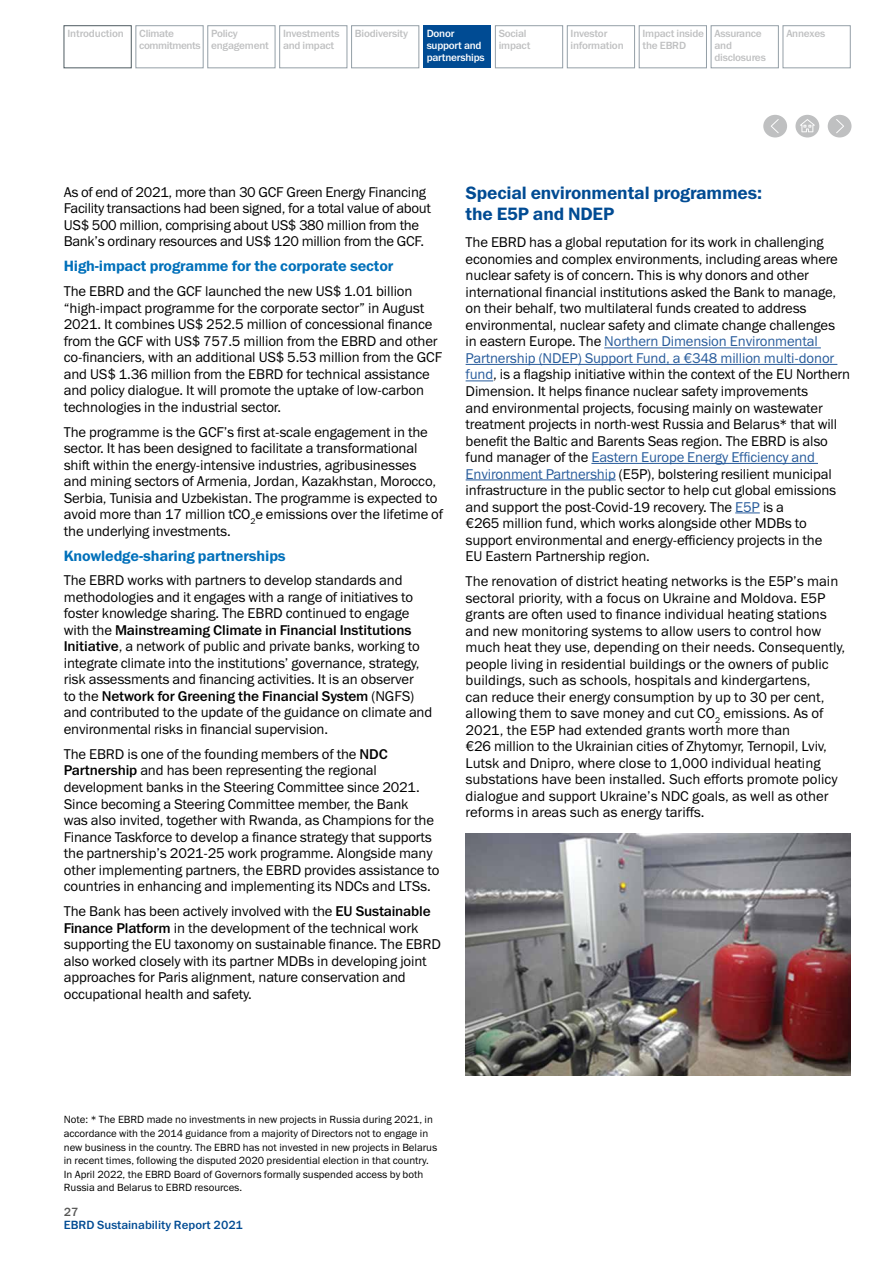
<style>
.page{position:relative;width:893px;height:1263px;background:#fff}
.page>*{position:absolute;margin:0;border:0;box-sizing:border-box;transform-origin:0 0}
.t1{font:18px/21px "Franklin Gothic Demi ITC";letter-spacing:-.01em;color:#004b93}
.t2{font:15px "Franklin Gothic Demi ITC";letter-spacing:-.01em;color:#0070ba}
.t3{font:14.25px/16.5px "Franklin Gothic Book ITC";letter-spacing:-.01em;color:#000}
.t4{font:14.25px "Franklin Gothic Medium ITC";letter-spacing:-.01em;color:#000}
.t5{font:12px "Franklin Gothic Medium ITC";color:#004b93}
.t6{font:12px "Franklin Gothic Medium ITC";color:#575756}
.t7{font:10.5px/13.5px "Franklin Gothic Book ITC";color:#000}
.t8{font:10.5px/12px "Franklin Gothic Medium ITC";letter-spacing:-.02em;color:#bfc0c1}
.t9{font:10.5px/12px "Franklin Gothic Medium ITC";letter-spacing:-.02em;color:#fff}
.t10{font:10.5px/12px "Franklin Gothic Medium ITC";letter-spacing:-.04em;color:#bfc0c1}
.s1{font-family:"Franklin Gothic Book ITC"}
.s2{font-family:"Franklin Gothic Medium ITC"}
.s3{color:#275b9b}
</style>
<div class="page">
<hr style="left:604px;top:348px;width:217px;height:1px;background:#275b9b">
<hr style="left:466px;top:364px;width:371px;height:1px;background:#275b9b">
<svg style="left:466px;top:381px;width:27px;height:1px"></svg>
<hr style="left:591px;top:463px;width:227px;height:1px;background:#275b9b">
<hr style="left:466px;top:480px;width:150px;height:1px;background:#275b9b">
<svg style="left:735px;top:513px;width:25px;height:1px"></svg>
<img style="left:466px;top:834px;width:384px;height:241px">
<svg style="left:763px;top:115px;width:24px;height:22px"></svg>
<svg style="left:828px;top:115px;width:23px;height:22px"></svg>
<svg style="left:795px;top:115px;width:24px;height:22px"></svg>
<div style="left:351px;top:26px;width:68px;height:42px;border:1px solid #949fa7"></div>
<div style="left:423px;top:26px;width:68px;height:42px;background:#004b93"></div>
<div style="left:208px;top:26px;width:67px;height:42px;border:1px solid #949fa7"></div>
<div style="left:136px;top:26px;width:67px;height:42px;border:1px solid #949fa7"></div>
<div style="left:639px;top:26px;width:68px;height:42px;border:1px solid #949fa7"></div>
<div style="left:711px;top:26px;width:67px;height:42px;border:1px solid #949fa7"></div>
<div style="left:783px;top:26px;width:67px;height:42px;border:1px solid #949fa7"></div>
<div style="left:495px;top:26px;width:68px;height:42px;border:1px solid #949fa7"></div>
<div style="left:567px;top:26px;width:68px;height:42px;border:1px solid #949fa7"></div>
<div style="left:279px;top:26px;width:68px;height:42px;border:1px solid #949fa7"></div>
<p class="t8" style="left:355px;top:28px;width:55px">Biodiversity</p>
<p class="t9" style="left:427px;top:28px;width:60px">Donor support and partnerships</p>
<p class="t10" style="left:139px;top:28px;width:63px">Climate commitments</p>
<p class="t8" style="left:499px;top:28px;width:29px">Social</p>
<p class="t8" style="left:786px;top:28px;width:41px">Annexes</p>
<p class="t8" style="left:499px;top:40px;width:33px">impact</p>
<p class="t8" style="left:571px;top:28px;width:55px">Investor information</p>
<p class="t8" style="left:67px;top:28px;width:58px">Introduction</p>
<p class="t8" style="left:643px;top:28px;width:63px">Impact inside the EBRD</p>
<p class="t8" style="left:714px;top:28px;width:53px">Assurance and disclosures</p>
<p class="t8" style="left:211px;top:28px;width:59px">Policy engagement</p>
<p class="t8" style="left:283px;top:28px;width:58px">Investments and impact</p>
<p class="t3" style="left:64px;top:183px;width:369px">As of end of 2021, more than 30 GCF Green Energy Financing Facility transactions had been signed, for a total value of about US$ 500 million, comprising about US$ 380 million from the Bank’s ordinary resources and US$ 120 million from the GCF.</p>
<p class="t2" style="left:64px;top:257px;width:331px">High-impact programme for the corporate sector</p>
<p class="t3" style="left:64px;top:283px;width:380px">The EBRD and the GCF launched the new US$ 1.01 billion “high-impact programme for the corporate sector” in August 2021. It combines US$ 252.5 million of concessional finance from the GCF with US$ 757.5 million from the EBRD and other co-financiers, with an additional US$ 5.53 million from the GCF and US$ 1.36 million from the EBRD for technical assistance and policy dialogue. It will promote the uptake of low-carbon technologies in the industrial sector.</p>
<p class="t3" style="left:64px;top:423px;width:381px">The programme is the GCF’s first at-scale engagement in the sector. It has been designed to facilitate a transformational shift within the energy-intensive industries, agribusinesses and mining sectors of Armenia, Jordan, Kazakhstan, Morocco, Serbia, Tunisia and Uzbekistan. The programme is expected to avoid more than 17 million tCO<sub>2</sub>e emissions over the lifetime of the underlying investments.</p>
<p class="t2" style="left:64px;top:546px;width:223px">Knowledge-sharing partnerships</p>
<p class="t3" style="left:64px;top:572px;width:351px">The EBRD works with partners to develop standards and methodologies and it engages with a range of initiatives to foster knowledge sharing. The EBRD continued to engage</p>
<p class="t4" style="left:64px;top:621px;width:349px"><span class="s1">with the</span> Mainstreaming Climate in Financial Institutions</p>
<p class="t3" style="left:64px;top:638px;width:357px;text-align:justify"><span class="s2">Initiative</span>, a network of public and private banks, working to integrate climate into the institutions’ governance, strategy, risk assessments and financing activities. It is an observer</p>
<p class="t4" style="left:64px;top:687px;width:352px"><span class="s1">to the</span> Network for Greening the Financial System <span class="s1">(NGFS)</span></p>
<p class="t3" style="left:64px;top:704px;width:370px">and contributed to the update of the guidance on climate and environmental risks in financial supervision.</p>
<p class="t3" style="left:64px;top:745px;width:377px">The EBRD is one of the founding members of the <span class="s2">NDC Partnership</span> and has been representing the regional development banks in the Steering Committee since 2021.<br>Since becoming a Steering Committee member, the Bank<br>was also invited, together with Rwanda, as Champions for the Finance Taskforce to develop a finance strategy that supports the partnership’s 2021-25 work programme. Alongside many other implementing partners, the EBRD provides assistance to countries in enhancing and implementing its NDCs and LTSs.</p>
<p class="t3" style="left:64px;top:902px;width:379px">The Bank has been actively involved with the <span class="s2">EU Sustainable Finance Platform</span> in the development of the technical work supporting the EU taxonomy on sustainable finance. The EBRD also worked closely with its partner MDBs in developing joint approaches for Paris alignment, nature conservation and occupational health and safety.</p>
<p class="t1" style="left:466px;top:183px;width:298px">Special environmental programmes: the E5P and NDEP</p>
<p class="t3" style="left:466px;top:234px;width:386px">The EBRD has a global reputation for its work in challenging economies and complex environments, including areas where nuclear safety is of concern. This is why donors and other international financial institutions asked the Bank to manage, on their behalf, two multilateral funds created to address environmental, nuclear safety and climate change challenges<br>in eastern Europe. The <span class="s3">Northern Dimension Environmental Partnership (NDEP) Support Fund, a €348 million multi-donor fund</span>, is a flagship initiative within the context of the EU Northern Dimension. It helps finance nuclear safety improvements<br>and environmental projects, focusing mainly on wastewater treatment projects in north-west Russia and Belarus* that will benefit the Baltic and Barents Seas region. The EBRD is also fund manager of the <span class="s3">Eastern Europe Energy Efficiency and Environment Partnership</span> (E5P), bolstering resilient municipal infrastructure in the public sector to help cut global emissions and support the post-Covid-19 recovery. The <span class="s3">E5P</span> is a<br>€265 million fund, which works alongside other MDBs to support environmental and energy-efficiency projects in the<br>EU Eastern Partnership region.</p>
<p class="t3" style="left:466px;top:573px;width:381px">The renovation of district heating networks is the E5P’s main sectoral priority, with a focus on Ukraine and Moldova. E5P grants are often used to finance individual heating stations and new monitoring systems to allow users to control how much heat they use, depending on their needs. Consequently, people living in residential buildings or the owners of public buildings, such as schools, hospitals and kindergartens,<br>can reduce their energy consumption by up to 30 per cent, allowing them to save money and cut CO<sub>2</sub> emissions. As of 2021, the E5P had extended grants worth more than<br>€26 million to the Ukrainian cities of Zhytomyr, Ternopil, Lviv, Lutsk and Dnipro, where close to 1,000 individual heating substations have been installed. Such efforts promote policy dialogue and support Ukraine’s NDC goals, as well as other reforms in areas such as energy tariffs.</p>
<p class="t7" style="left:64px;top:1113px;width:375px">Note: * The EBRD made no investments in new projects in Russia during 2021, in accordance with the 2014 guidance from a majority of Directors not to engage in new business in the country. The EBRD has not invested in new projects in Belarus in recent times, following the disputed 2020 presidential election in that country.<br>In April 2022, the EBRD Board of Governors formally suspended access by both Russia and Belarus to EBRD resources.</p>
<p class="t6" style="left:64px;top:1204px;width:16px">27</p>
<p class="t5" style="left:64px;top:1218px;width:181px">EBRD Sustainability Report 2021</p>
</div>
